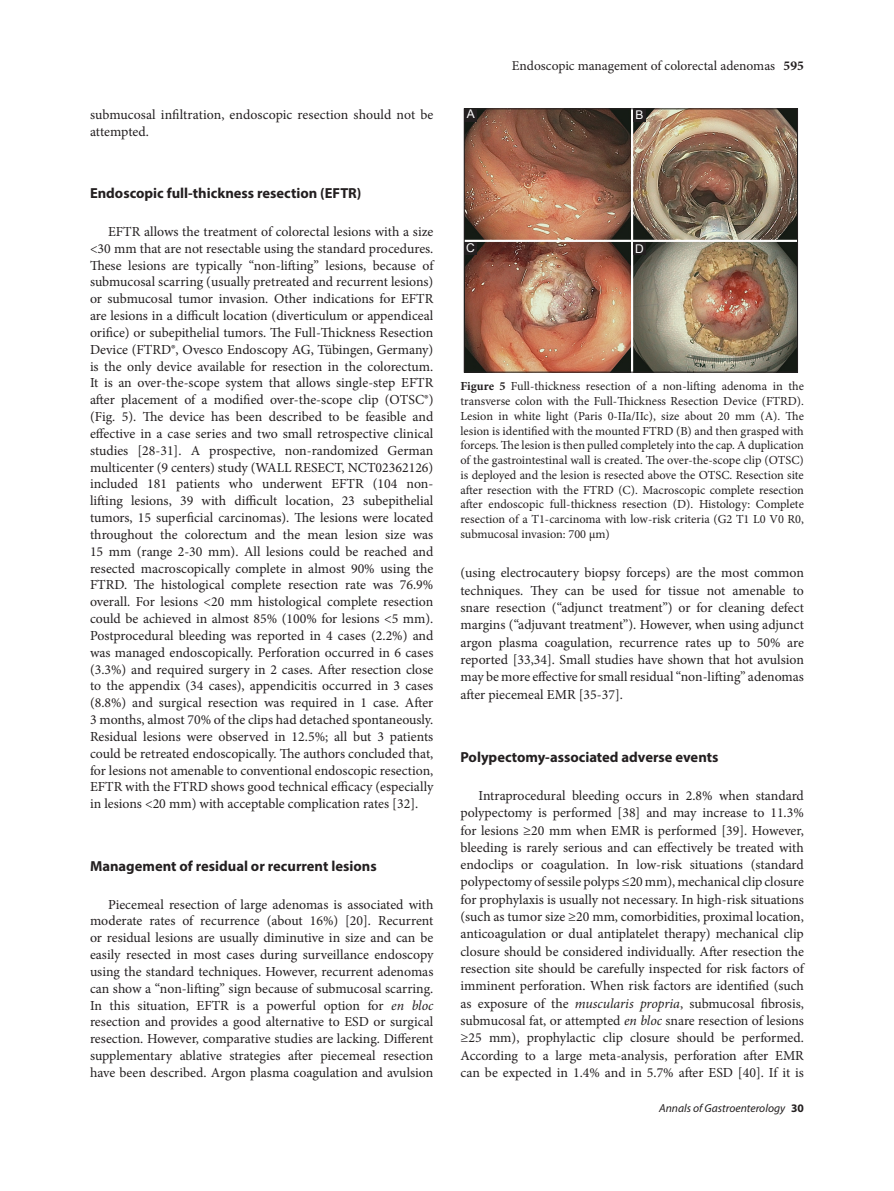
<style>
.page{position:relative;width:894px;height:1191px;background:#fff}
.page>*{position:absolute;margin:0;border:0;box-sizing:border-box;transform-origin:0 0}
.t1{font:700 14.55px "Myriad Pro";color:#231f20}
.TX{font:13.8px/16.8px "Minion Pro";color:#231f20;text-align:justify}
.t2{font:13.5px "Minion Pro";letter-spacing:-.005em;color:#231f20}
.FGC{font:12.3px/14.7px "Minion Pro";color:#231f20;text-align:justify}
.LABEL{font:12px "Arial";color:#fff}
.t3{font:italic 11.55px "Myriad Pro";color:#231f20}
.s1{font-style:italic}
.s2{font-weight:700}
.s3{font-weight:700;font-style:normal}
</style>
<div class="page">
<img style="left:466px;top:111px;width:329px;height:259px">
<div style="left:464px;top:109px;width:333px;height:263px;border:1px solid #231f20"></div>
<div style="left:632px;top:242px;width:13px;height:12px;background:#231f20"></div>
<div style="left:464px;top:242px;width:12px;height:12px;background:#231f20"></div>
<div style="left:632px;top:109px;width:13px;height:12px;background:#231f20"></div>
<div style="left:464px;top:109px;width:12px;height:12px;background:#231f20"></div>
<p class="TX" style="left:90px;top:106px;width:345px">submucosal infiltration, endoscopic resection should not be attempted.</p>
<h1 class="t1" style="left:90px;top:184px;width:273px">Endoscopic full-thickness resection (EFTR)</h1>
<p class="TX" style="left:90px;top:223px;width:345px;text-indent:18px">EFTR allows the treatment of colorectal lesions with a size &lt;30 mm that are not resectable using the standard procedures.<br>These lesions are typically “non-lifting” lesions, because of submucosal scarring (usually pretreated and recurrent lesions) or submucosal tumor invasion. Other indications for EFTR are lesions in a difficult location (diverticulum or appendiceal orifice) or subepithelial tumors. The Full-Thickness Resection Device (FTRD®, Ovesco Endoscopy AG, Tübingen, Germany) is the only device available for resection in the colorectum.<br>It is an over-the-scope system that allows single-step EFTR after placement of a modified over-the-scope clip (OTSC®) (Fig. 5). The device has been described to be feasible and effective in a case series and two small retrospective clinical studies [28-31]. A prospective, non-randomized German multicenter (9 centers) study (WALL RESECT, NCT02362126) included 181 patients who underwent EFTR (104 non&shy;lifting lesions, 39 with difficult location, 23 subepithelial tumors, 15 superficial carcinomas). The lesions were located throughout the colorectum and the mean lesion size was 15 mm (range 2-30 mm). All lesions could be reached and resected macroscopically complete in almost 90% using the FTRD. The histological complete resection rate was 76.9% overall. For lesions &lt;20 mm histological complete resection could be achieved in almost 85% (100% for lesions &lt;5 mm).<br>Postprocedural bleeding was reported in 4 cases (2.2%) and was managed endoscopically. Perforation occurred in 6 cases (3.3%) and required surgery in 2 cases. After resection close to the appendix (34 cases), appendicitis occurred in 3 cases (8.8%) and surgical resection was required in 1 case. After 3 months, almost 70% of the clips had detached spontaneously.<br>Residual lesions were observed in 12.5%; all but 3 patients could be retreated endoscopically. The authors concluded that, for lesions not amenable to conventional endoscopic resection, EFTR with the FTRD shows good technical efficacy (especially in lesions &lt;20 mm) with acceptable complication rates [32].</p>
<h1 class="t1" style="left:90px;top:856px;width:288px">Management of residual or recurrent lesions</h1>
<p class="TX" style="left:90px;top:895px;width:345px;text-indent:18px">Piecemeal resection of large adenomas is associated with moderate rates of recurrence (about 16%) [20]. Recurrent or residual lesions are usually diminutive in size and can be easily resected in most cases during surveillance endoscopy using the standard techniques. However, recurrent adenomas can show a “non-lifting” sign because of submucosal scarring.<br>In this situation, EFTR is a powerful option for <span class="s1">en bloc </span>resection and provides a good alternative to ESD or surgical resection. However, comparative studies are lacking. Different supplementary ablative strategies after piecemeal resection have been described. Argon plasma coagulation and avulsion</p>
<p class="t2" style="left:511px;top:57px;width:293px">Endoscopic management of colorectal adenomas <span class="s2">595</span></p>
<p class="LABEL" style="left:466px;top:106px;width:10px">A</p>
<p class="LABEL" style="left:635px;top:107px;width:10px">B</p>
<p class="LABEL" style="left:466px;top:239px;width:10px">C</p>
<p class="LABEL" style="left:635px;top:240px;width:10px">D</p>
<p class="FGC" style="left:460px;top:379px;width:345px"><span class="s2">Figure 5</span> Full-thickness resection of a non-lifting adenoma in the transverse colon with the Full-Thickness Resection Device (FTRD).<br>Lesion in white light (Paris 0-IIa/IIc), size about 20 mm (A). The lesion is identified with the mounted FTRD (B) and then grasped with forceps. The lesion is then pulled completely into the cap. A duplication of the gastrointestinal wall is created. The over-the-scope clip (OTSC) is deployed and the lesion is resected above the OTSC. Resection site after resection with the FTRD (C). Macroscopic complete resection after endoscopic full-thickness resection (D). Histology: Complete resection of a T1-carcinoma with low-risk criteria (G2 T1 L0 V0 R0, submucosal invasion: 700 µm)</p>
<p class="TX" style="left:460px;top:564px;width:345px;line-height:17.2px">(using electrocautery biopsy forceps) are the most common techniques. They can be used for tissue not amenable to snare resection (“adjunct treatment”) or for cleaning defect margins (“adjuvant treatment”). However, when using adjunct argon plasma coagulation, recurrence rates up to 50% are reported [33,34]. Small studies have shown that hot avulsion may be more effective for small residual “non-lifting” adenomas after piecemeal EMR [35-37].</p>
<h1 class="t1" style="left:460px;top:747px;width:259px">Polypectomy-associated adverse events</h1>
<p class="TX" style="left:460px;top:786px;width:345px;line-height:17.2px;text-indent:18px">Intraprocedural bleeding occurs in 2.8% when standard polypectomy is performed [38] and may increase to 11.3% for lesions ≥20 mm when EMR is performed [39]. However, bleeding is rarely serious and can effectively be treated with endoclips or coagulation. In low-risk situations (standard polypectomy of sessile polyps ≤20 mm), mechanical clip closure for prophylaxis is usually not necessary. In high-risk situations (such as tumor size ≥20 mm, comorbidities, proximal location, anticoagulation or dual antiplatelet therapy) mechanical clip closure should be considered individually. After resection the resection site should be carefully inspected for risk factors of imminent perforation. When risk factors are identified (such as exposure of the <span class="s1">muscularis propria</span>, submucosal fibrosis, submucosal fat, or attempted <span class="s1">en bloc</span> snare resection of lesions ≥25 mm), prophylactic clip closure should be performed.<br>According to a large meta-analysis, perforation after EMR can be expected in 1.4% and in 5.7% after ESD [40]. If it is</p>
<p class="t3" style="left:658px;top:1101px;width:146px">Annals of Gastroenterology <span class="s3">30</span></p>
</div>
